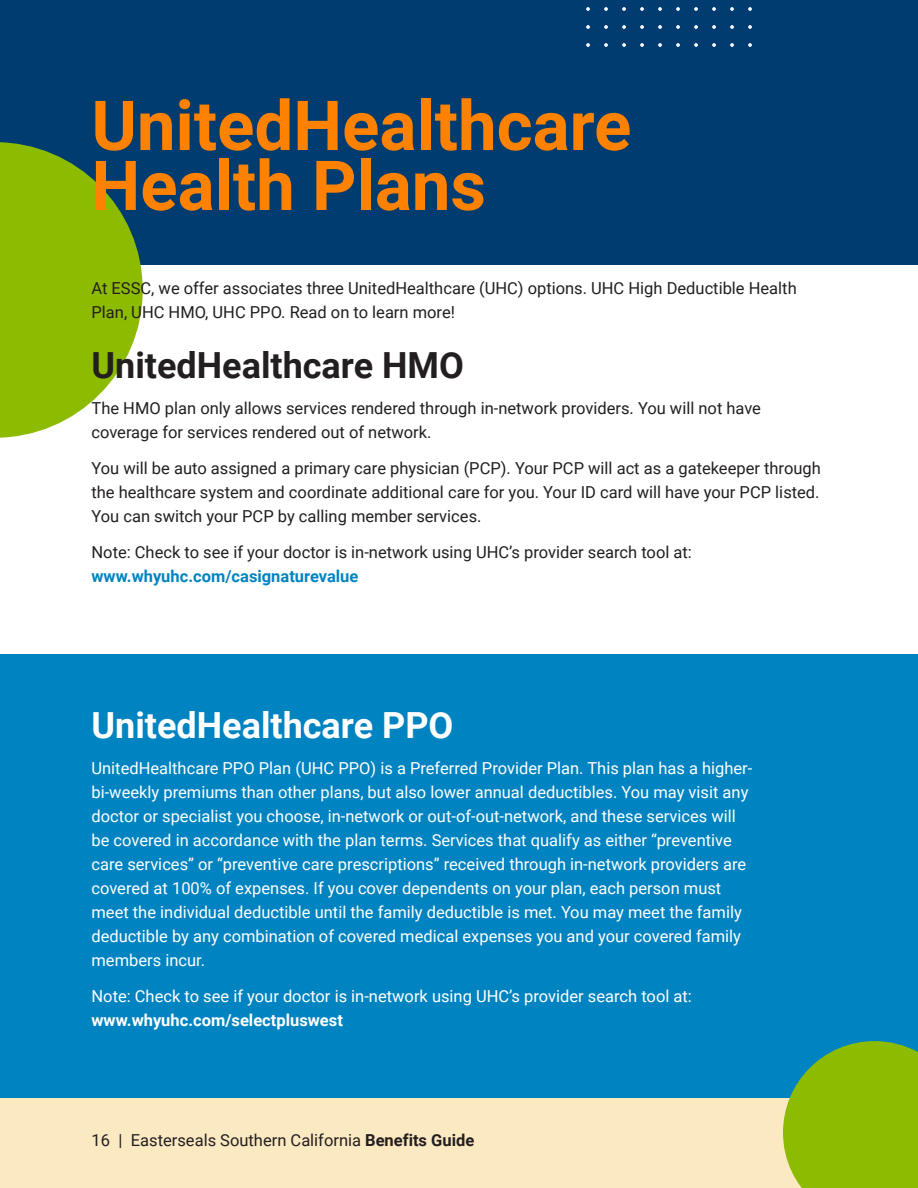
<style>
.page{position:relative;width:918px;height:1188px;background:#fff}
.page>*{position:absolute;margin:0;border:0;box-sizing:border-box;transform-origin:0 0}
.t1{font:700 69px/60px "Roboto";color:#ff8100}
.t2{font:700 36px "Roboto";color:#231f20}
.t3{font:700 36px "Roboto";color:#fff}
.Body_Text__white{font:16.5px/24px "Roboto";color:#fff}
.Body_Text{font:16.5px/24px "Roboto";color:#231f20}
.s1{font-weight:700;color:#0084c1}
.s2{font-weight:700}
</style>
<div class="page">
<div style="left:0;top:1098px;width:918px;height:90px;background:#fbe9c2"></div>
<div style="left:0;top:0;width:918px;height:265px;background:#003c70"></div>
<svg style="left:586px;top:7px;width:4px;height:4px"></svg>
<svg style="left:604px;top:7px;width:4px;height:4px"></svg>
<svg style="left:622px;top:7px;width:4px;height:4px"></svg>
<svg style="left:640px;top:7px;width:4px;height:4px"></svg>
<svg style="left:658px;top:7px;width:4px;height:4px"></svg>
<svg style="left:676px;top:7px;width:4px;height:4px"></svg>
<svg style="left:694px;top:7px;width:4px;height:4px"></svg>
<svg style="left:712px;top:7px;width:4px;height:4px"></svg>
<svg style="left:730px;top:7px;width:4px;height:4px"></svg>
<svg style="left:748px;top:7px;width:4px;height:4px"></svg>
<svg style="left:586px;top:25px;width:4px;height:4px"></svg>
<svg style="left:604px;top:25px;width:4px;height:4px"></svg>
<svg style="left:622px;top:25px;width:4px;height:4px"></svg>
<svg style="left:640px;top:25px;width:4px;height:4px"></svg>
<svg style="left:658px;top:25px;width:4px;height:4px"></svg>
<svg style="left:676px;top:25px;width:4px;height:4px"></svg>
<svg style="left:694px;top:25px;width:4px;height:4px"></svg>
<svg style="left:712px;top:25px;width:4px;height:4px"></svg>
<svg style="left:730px;top:25px;width:4px;height:4px"></svg>
<svg style="left:748px;top:25px;width:4px;height:4px"></svg>
<svg style="left:586px;top:43px;width:4px;height:4px"></svg>
<svg style="left:604px;top:43px;width:4px;height:4px"></svg>
<svg style="left:622px;top:43px;width:4px;height:4px"></svg>
<svg style="left:640px;top:43px;width:4px;height:4px"></svg>
<svg style="left:658px;top:43px;width:4px;height:4px"></svg>
<svg style="left:676px;top:43px;width:4px;height:4px"></svg>
<svg style="left:694px;top:43px;width:4px;height:4px"></svg>
<svg style="left:712px;top:43px;width:4px;height:4px"></svg>
<svg style="left:730px;top:43px;width:4px;height:4px"></svg>
<svg style="left:748px;top:43px;width:4px;height:4px"></svg>
<svg style="left:0;top:142px;width:143px;height:296px"></svg>
<div style="left:0;top:654px;width:918px;height:444px;background:#0084c1"></div>
<svg style="left:783px;top:1041px;width:135px;height:147px"></svg>
<p class="t1" style="left:92px;top:93px;width:541px">UnitedHealthcare<br>Health Plans</p>
<p class="Body_Text" style="left:92px;top:276px;width:707px">At ESSC, we offer associates three UnitedHealthcare (UHC) options. UHC High Deductible Health<br>Plan, UHC HMO, UHC PPO. Read on to learn more!</p>
<p class="t2" style="left:92px;top:340px;width:374px">UnitedHealthcare HMO</p>
<p class="Body_Text" style="left:92px;top:396px;width:671px">The HMO plan only allows services rendered through in-network providers. You will not have coverage for services rendered out of network.</p>
<p class="Body_Text" style="left:92px;top:456px;width:731px;text-align:justify">You will be auto assigned a primary care physician (PCP). Your PCP will act as a gatekeeper through the healthcare system and coordinate additional care for you. Your ID card will have your PCP listed.<br>You can switch your PCP by calling member services.</p>
<p class="Body_Text" style="left:92px;top:540px;width:602px">Note: Check to see if your doctor is in-network using UHC’s provider search tool at: <span class="s1">www.whyuhc.com/casignaturevalue</span></p>
<p class="t3" style="left:92px;top:700px;width:363px">UnitedHealthcare PPO</p>
<p class="Body_Text__white" style="left:92px;top:756px;width:662px">UnitedHealthcare PPO Plan (UHC PPO) is a Preferred Provider Plan. This plan has a higher&shy;bi-weekly premiums than other plans, but also lower annual deductibles. You may visit any doctor or specialist you choose, in-network or out-of-out-network, and these services will be covered in accordance with the plan terms. Services that qualify as either “preventive care services” or “preventive care prescriptions” received through in-network providers are covered at 100% of expenses. If you cover dependents on your plan, each person must meet the individual deductible until the family deductible is met. You may meet the family deductible by any combination of covered medical expenses you and your covered family members incur.</p>
<p class="Body_Text__white" style="left:92px;top:984px;width:602px">Note: Check to see if your doctor is in-network using UHC’s provider search tool at: <span class="s2">www.whyuhc.com/selectpluswest</span></p>
<p class="Body_Text" style="left:92px;top:1128px;width:384px">16 | Easterseals Southern California <span class="s2">Benefits Guide</span></p>
</div>
